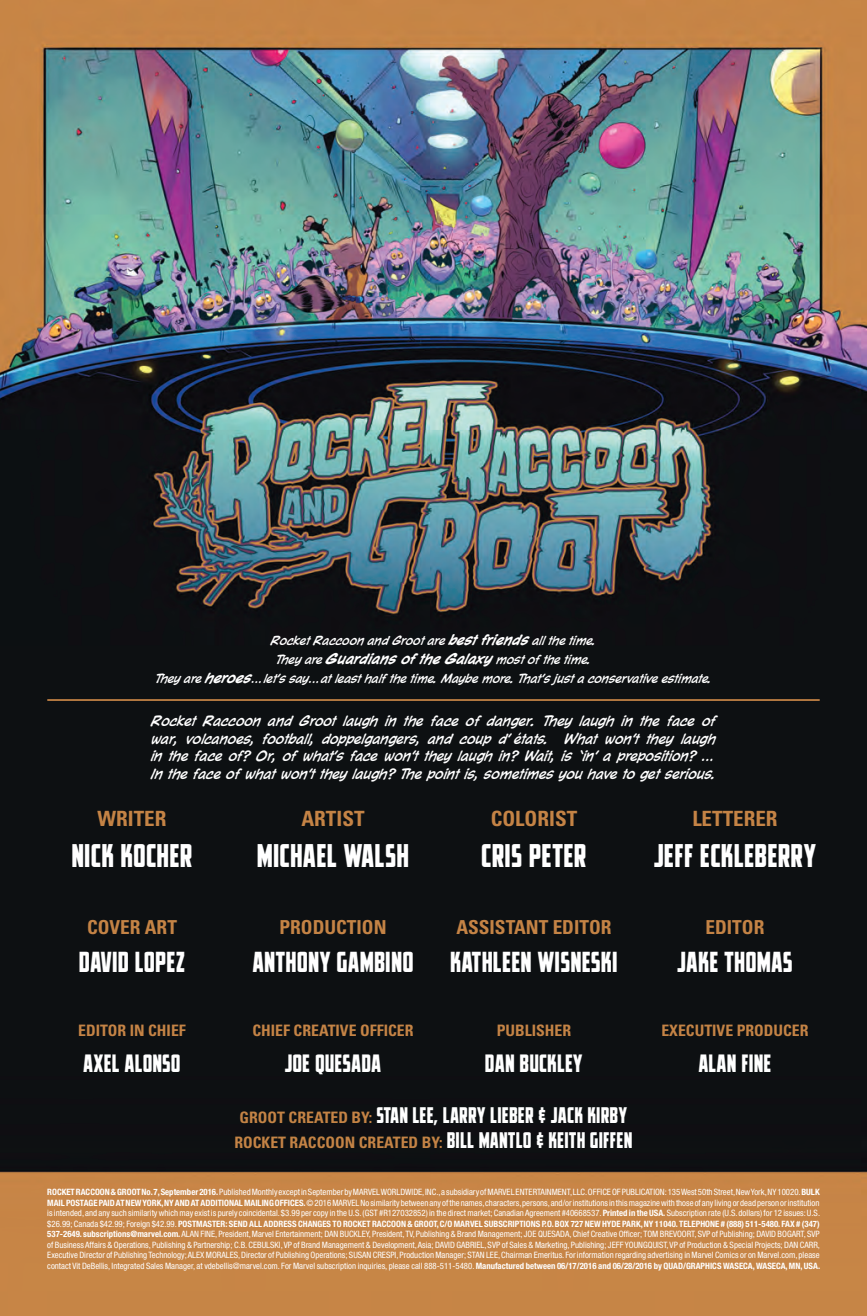
<style>
.page{position:relative;width:867px;height:1316px;background:#fff}
.page>*{position:absolute;margin:0;border:0;box-sizing:border-box;transform-origin:0 0}
.t1{font:700 29.75px "CC Elephantmen Taller";color:#fff}
.t2{font:700 26.25px "CC Elephantmen Taller";color:#fff}
.t3{font:700 22.75px "CC Elephantmen Taller";color:#fff}
.t4{font:700 condensed 21px "Univers LT Std";color:#c48345}
.t5{font:700 20.47px "CC Elephantmen Taller";color:#fff}
.t6{font:700 condensed 19.25px "Univers LT Std";color:#c48345}
.t7{font:700 condensed 15.75px "Univers LT Std";color:#c48345}
.t8{font:italic 14px/17.5px "CC Face Front";color:#fff;text-align:justify}
.t9{font:italic 12.25px/19.2px "CC Face Front";color:#fff;text-align:center}
.t10{font:condensed 8.75px/10.5px "Helvetica Neue LT Pro";color:#fff;text-align:justify}
.s1{font-weight:700;font-size:14px}
.s2{font-family:"Univers LT Std";font-stretch:condensed;font-size:15.75px;color:#c48345}
.s3{font-family:"CC Elephantmen Taller";font-stretch:normal;font-size:20.47px;color:#fff}
.s4{font-weight:700}
</style>
<div class="page">
<img style="left:0;top:0;width:866px;height:1315px">
<hr style="left:47px;top:699px;width:772px;height:1px;background:#c48345">
<svg style="left:518px;top:731px;width:3px;height:4px"></svg>
<h3 class="t9" style="left:155px;top:631px;width:558px">Rocket Raccoon and Groot are <span class="s1">best friends</span> all the time.<br>They are <span class="s1">Guardians of the Galaxy</span> most of the time.<br>They are <span class="s1">heroes</span>…let’s say…at least half the time. Maybe more. That’s just a conservative estimate.</h3>
<p class="t8" style="left:151px;top:712px;width:566px">Rocket Raccoon and Groot laugh in the face of danger. They laugh in the face of war, volcanoes, football, doppelgangers, and coup d’éetats. What won’t they laugh in the face of? Or, of what’s face won’t they laugh in? Wait, is ‘in’ a preposition? … In the face of what won’t they laugh? The point is, sometimes you have to get serious.</p>
<h3 class="t4" style="left:97px;top:805px;width:70px">WRITER</h3>
<h3 class="t4" style="left:301px;top:805px;width:65px">ARTIST</h3>
<h3 class="t4" style="left:490px;top:805px;width:88px">COLORIST</h3>
<h3 class="t4" style="left:692px;top:805px;width:87px">LETTERER</h3>
<h1 class="t1" style="left:71px;top:840px;width:123px">NICK KOCHER</h1>
<h1 class="t1" style="left:257px;top:840px;width:154px">MICHAEL WALSH</h1>
<h1 class="t1" style="left:481px;top:840px;width:107px">CRIS PETER</h1>
<h1 class="t1" style="left:653px;top:840px;width:165px">JEFF ECKLEBERRY</h1>
<h3 class="t6" style="left:87px;top:915px;width:91px">COVER ART</h3>
<h3 class="t6" style="left:279px;top:915px;width:108px">PRODUCTION</h3>
<h3 class="t6" style="left:456px;top:915px;width:157px">ASSISTANT EDITOR</h3>
<h3 class="t6" style="left:705px;top:915px;width:60px">EDITOR</h3>
<h2 class="t2" style="left:79px;top:948px;width:108px">DAVID LOPEZ</h2>
<h2 class="t2" style="left:252px;top:948px;width:163px">ANTHONY GAMBINO</h2>
<h2 class="t2" style="left:450px;top:948px;width:169px">KATHLEEN WISNESKI</h2>
<h2 class="t2" style="left:676px;top:948px;width:117px">JAKE THOMAS</h2>
<h3 class="t7" style="left:78px;top:1020px;width:109px">EDITOR IN CHIEF</h3>
<h3 class="t7" style="left:252px;top:1020px;width:162px">CHIEF CREATIVE OFFICER</h3>
<h3 class="t7" style="left:496px;top:1020px;width:76px">PUBLISHER</h3>
<h3 class="t7" style="left:661px;top:1020px;width:149px">EXECUTIVE PRODUCER</h3>
<h3 class="t3" style="left:83px;top:1051px;width:99px">AXEL ALONSO</h3>
<h3 class="t3" style="left:284px;top:1051px;width:99px">JOE QUESADA</h3>
<h3 class="t3" style="left:485px;top:1051px;width:99px">DAN BUCKLEY</h3>
<h3 class="t3" style="left:698px;top:1051px;width:75px">ALAN FINE</h3>
<h3 class="t5" style="left:239px;top:1104px;width:389px"><span class="s2">GROOT CREATED BY:</span> STAN LEE, LARRY LIEBER &amp; JACK KIRBY</h3>
<h3 class="t7" style="left:234px;top:1132px;width:399px">ROCKET RACCOON CREATED BY: <span class="s3">BILL MANTLO &amp; KEITH GIFFEN</span></h3>
<p class="t10" style="left:47px;top:1186px;width:774px"><span class="s4">ROCKET RACCOON &amp; GROOT No. 7, September 2016.</span> Published Monthly except in September by MARVEL WORLDWIDE, INC., a subsidiary of MARVEL ENTERTAINMENT, LLC. OFFICE OF PUBLICATION: 135 West 50th Street, New York, NY 10020. <span class="s4">BULK MAIL POSTAGE PAID AT NEW YORK, NY AND AT ADDITIONAL MAILING OFFICES.</span> © 2016 MARVEL No similarity between any of the names, characters, persons, and/or institutions in this magazine with those of any living or dead person or institution is intended, and any such similarity which may exist is purely coincidental. $3.99 per copy in the U.S. (GST #R127032852) in the direct market; Canadian Agreement #40668537. <span class="s4">Printed in the USA.</span> Subscription rate (U.S. dollars) for 12 issues: U.S. $26.99; Canada $42.99; Foreign $42.99. <span class="s4">POSTMASTER: SEND ALL ADDRESS CHANGES TO ROCKET RACCOON &amp; GROOT, C/O MARVEL SUBSCRIPTIONS P.O. BOX 727 NEW HYDE PARK, NY 11040. TELEPHONE # (888) 511-5480. FAX # (347)<br>537-2649. subscriptions@marvel.com.</span> ALAN FINE, President, Marvel Entertainment; DAN BUCKLEY, President, TV, Publishing &amp; Brand Management; JOE QUESADA, Chief Creative Officer; TOM BREVOORT, SVP of Publishing; DAVID BOGART, SVP of Business Affairs &amp; Operations, Publishing &amp; Partnership; C.B. CEBULSKI, VP of Brand Management &amp; Development, Asia; DAVID GABRIEL, SVP of Sales &amp; Marketing, Publishing; JEFF YOUNGQUIST, VP of Production &amp; Special Projects; DAN CARR, Executive Director of Publishing Technology; ALEX MORALES, Director of Publishing Operations; SUSAN CRESPI, Production Manager; STAN LEE, Chairman Emeritus. For information regarding advertising in Marvel Comics or on Marvel.com, please contact Vit DeBellis, Integrated Sales Manager, at vdebellis@marvel.com. For Marvel subscription inquiries, please call 888-511-5480. <span class="s4">Manufactured between 06/17/2016 and 06/28/2016 by QUAD/GRAPHICS WASECA, WASECA, MN, USA.</span></p>
</div>
